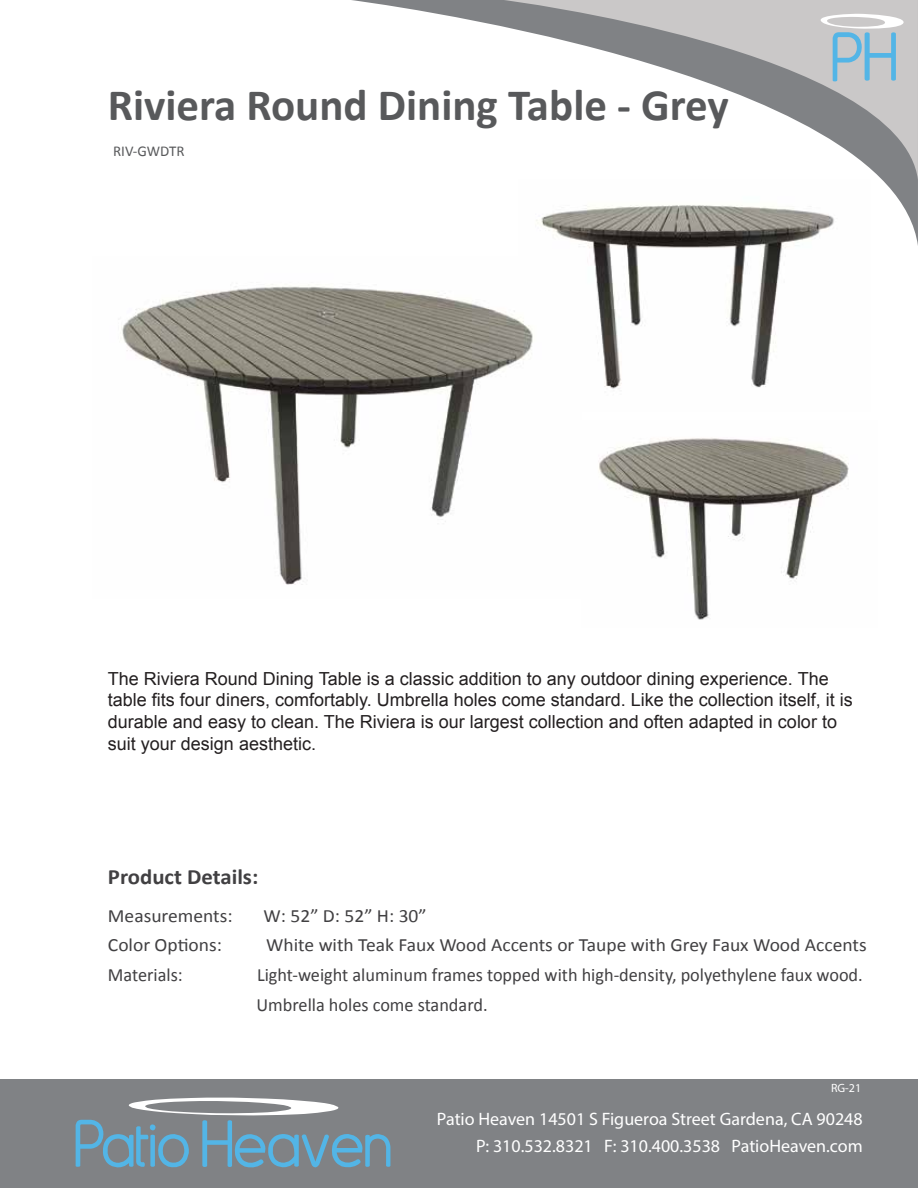
<style>
.page{position:relative;width:918px;height:1188px;background:#fff}
.page>*{position:absolute;margin:0;border:0;box-sizing:border-box;transform-origin:0 0}
.t1{font:700 45px "Calibri";color:#58595b}
.t2{font:700 21.9px "Calibri";color:#414042;scale:1.04 1}
.t3{font:18.75px/29.7px "Calibri";color:#414042}
.t4{font:18.75px "Calibri";color:#414042;scale:1.04 1}
.t5{font:18px/21.6px "Arial";color:#231f20}
.t6{font:18px/27px "Myriad Pro";color:#fff;text-align:right}
.t7{font:15px "Calibri";color:#58595b}
.t8{font:12px "Myriad Pro";color:#fff}
</style>
<div class="page">
<img style="left:589px;top:246px;width:198px;height:143px">
<svg style="left:352px;top:0;width:566px;height:246px"></svg>
<svg style="left:504px;top:0;width:414px;height:180px"></svg>
<div style="left:0;top:1080px;width:918px;height:108px;background:#808285"></div>
<svg style="left:818px;top:14px;width:86px;height:68px;background:#b8c9d2"></svg>
<svg style="left:76px;top:1097px;width:314px;height:71px"></svg>
<img style="left:120px;top:284px;width:413px;height:301px">
<img style="left:599px;top:438px;width:250px;height:182px">
<h1 class="t1" style="left:108px;top:77px;width:623px">Riviera Round Dining Table - Grey</h1>
<p class="t7" style="left:113px;top:141px;width:73px">RIV-GWDTR</p>
<p class="t5" style="left:108px;top:668px;width:746px">The Riviera Round Dining Table is a classic addition to any outdoor dining experience. The table fits four diners, comfortably. Umbrella holes come standard. Like the collection itself, it is durable and easy to clean. The Riviera is our largest collection and often adapted in color to suit your design aesthetic.</p>
<p class="t2" style="left:108px;top:863px;width:146px">Product Details:</p>
<p class="t4" style="left:108px;top:903px;width:121px">Measurements:</p>
<p class="t4" style="left:264px;top:903px;width:158px">W: 52” D: 52” H: 30”</p>
<p class="t4" style="left:108px;top:933px;width:111px">Color Options:</p>
<p class="t4" style="left:266px;top:933px;width:579px">White with Teak Faux Wood Accents or Taupe with Grey Faux Wood Accents</p>
<p class="t3" style="left:108px;top:960px;width:76px">Materials:</p>
<p class="t3" style="left:257px;top:960px;width:608px">Light-weight aluminum frames topped with high-density, polyethylene faux wood.<br>Umbrella holes come standard.</p>
<p class="t8" style="left:831px;top:1081px;width:32px">RG-21</p>
<p class="t6" style="left:437px;top:1106px;width:427px">Patio Heaven 14501 S Figueroa Street Gardena, CA 90248<br>P: 310.532.8321 F: 310.400.3538 PatioHeaven.com</p>
</div>
